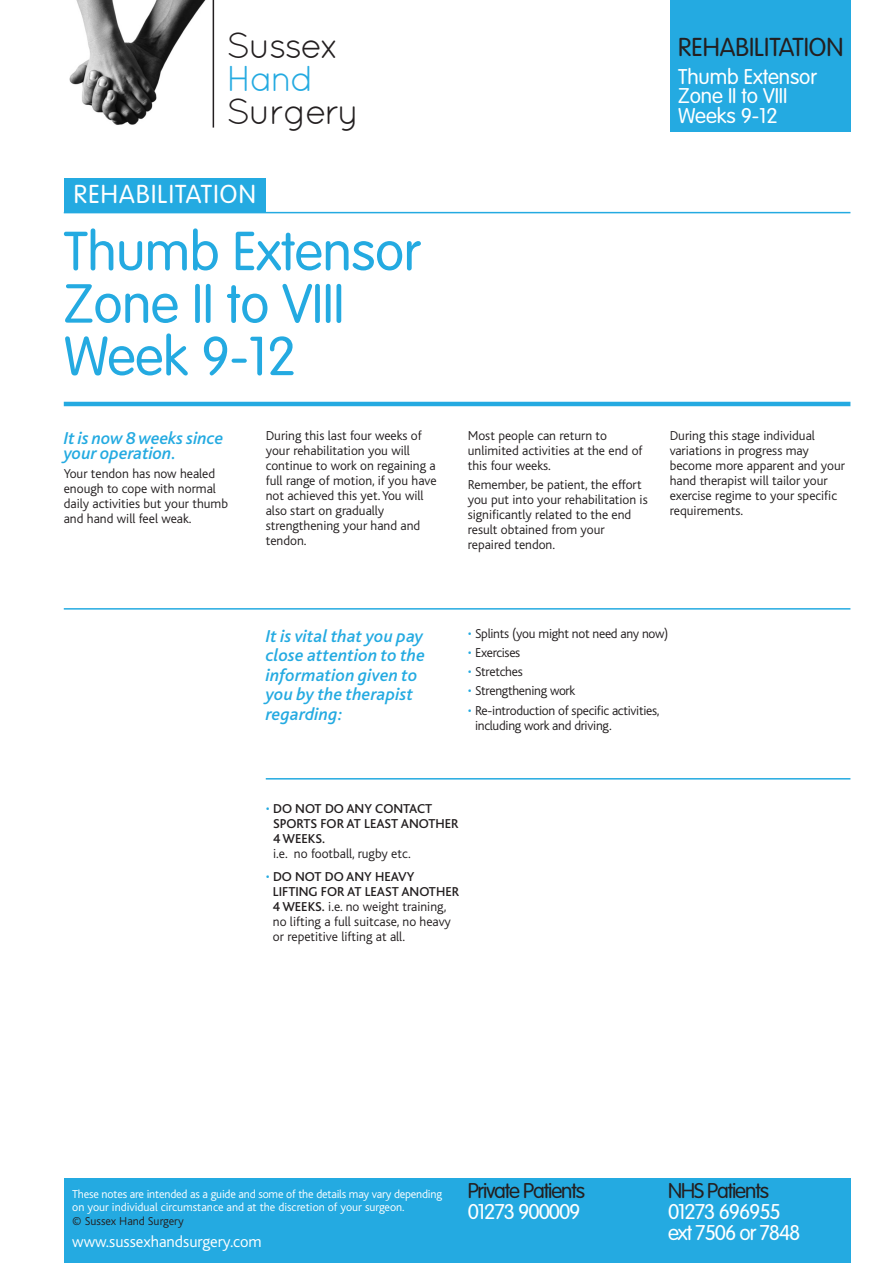
<style>
.page{position:relative;width:893px;height:1263px;background:#fff}
.page>*{position:absolute;margin:0;border:0;box-sizing:border-box;transform-origin:0 0}
.t1{font:300 54px/52.5px "VAG Rounded";letter-spacing:-.005em;color:#24aae1}
.t2{font:36px "Quicksand";letter-spacing:-.05em;color:#231f20}
.t3{font:36px "Quicksand";color:#24aae1}
.t4{font:300 25.5px "VAG Rounded";color:#231f20}
.t5{font:300 25.5px "VAG Rounded";letter-spacing:.05em;color:#fff}
.t6{font:300 21px/21px "VAG Rounded";letter-spacing:-.05em;color:#fff}
.t7{font:300 21px/19.5px "VAG Rounded";letter-spacing:-.005em;color:#fff}
.t8{font:300 21px "VAG Rounded";letter-spacing:-.05em;color:#231f20}
.t9{font:italic 500 18px/19.5px "Bliss";letter-spacing:.01em;color:#24aae1}
.t10{font:300 16.5px "Bliss";color:#fff}
.t11{font:300 13.5px/15px "Bliss";color:#231f20}
.t12{font:300 13.5px/15px "Bliss";letter-spacing:-.02em;color:#231f20}
.t13{font:500 13.5px/15px "Bliss";color:#231f20}
.t14{font:300 12px/13.5px "Bliss";letter-spacing:-.015em;color:#fff}
.t15{font:300 12px "Bliss";color:#231f20}
.s1{color:#24aae1}
.s2{font-weight:300;color:#24aae1}
.s3{font-weight:500}
</style>
<div class="page">
<img style="left:70px;top:0;width:143px;height:125px">
<hr style="left:213px;top:0;width:1px;height:128px;background:#231f20">
<hr style="left:64px;top:402px;width:786px;height:4px;background:#24aae1">
<hr style="left:64px;top:212px;width:786px;height:1px;background:#24aae1">
<hr style="left:64px;top:608px;width:786px;height:2px;background:#24aae1">
<hr style="left:266px;top:778px;width:584px;height:1px;background:#24aae1">
<div style="left:670px;top:0;width:180px;height:132px;background:#24aae1"></div>
<div style="left:64px;top:179px;width:202px;height:34px;background:#24aae1"></div>
<div style="left:64px;top:1178px;width:786px;height:85px;background:#24aae1"></div>
<h2 class="t2" style="left:227px;top:33px;width:115px">Sussex</h2>
<h2 class="t3" style="left:227px;top:66px;width:89px">Hand</h2>
<h2 class="t2" style="left:227px;top:99px;width:134px">Surgery</h2>
<h3 class="t5" style="left:74px;top:183px;width:183px">REHABILITATION</h3>
<h1 class="t1" style="left:64px;top:229px;width:358px">Thumb Extensor<br>Zone II to VIII<br>Week 9-12</h1>
<h3 class="t9" style="left:64px;top:433px;width:161px;line-height:15px">It is now 8 weeks since your operation.</h3>
<p class="t11" style="left:64px;top:467px;width:166px">Your tendon has now healed enough to cope with normal daily activities but your thumb and hand will feel weak.</p>
<p class="t11" style="left:266px;top:429px;width:172px">During this last four weeks of your rehabilitation you will continue to work on regaining a full range of motion, if you have not achieved this yet.You will also start on gradually strengthening your hand and tendon.</p>
<p class="t11" style="left:468px;top:429px;width:176px">Most people can return to unlimited activities at the end of this four weeks.</p>
<p class="t11" style="left:468px;top:478px;width:181px">Remember, be patient, the effort you put into your rehabilitation is significantly related to the end result obtained from your repaired tendon.</p>
<h3 class="t4" style="left:678px;top:36px;width:167px">REHABILITATION</h3>
<h3 class="t7" style="left:678px;top:68px;width:140px">Thumb Extensor<br>Zone II to VIII<br>Weeks 9-12</h3>
<p class="t11" style="left:670px;top:429px;width:177px">During this stage individual variations in progress may become more apparent and your hand therapist will tailor your exercise regime to your specific requirements.</p>
<h3 class="t9" style="left:266px;top:628px;width:161px">It is vital that you pay close attention to the information given to you by the therapist regarding:</h3>
<p class="t12" style="left:468px;top:627px;width:202px"><span class="s1">•</span> Splints (you might not need any now)</p>
<p class="t12" style="left:468px;top:646px;width:54px"><span class="s1">•</span> Exercises</p>
<p class="t12" style="left:468px;top:666px;width:57px"><span class="s1">•</span> Stretches</p>
<p class="t12" style="left:468px;top:685px;width:109px"><span class="s1">•</span> Strengthening work</p>
<p class="t12" style="left:475px;top:704px;width:186px;text-indent:-7px"><span class="s1">•</span> Re-introduction of specific activities, including work and driving.</p>
<p class="t13" style="left:273px;top:802px;width:187px;text-indent:-7px"><span class="s2">•</span> DO NOT DO ANY CONTACT<br>SPORTS FOR AT LEAST ANOTHER<br>4 WEEKS.</p>
<p class="t11" style="left:273px;top:847px;width:139px">i.e. no football, rugby etc.</p>
<p class="t11" style="left:273px;top:871px;width:188px;text-indent:-7px"><span class="s1">•</span> <span class="s3">DO NOT DO ANY HEAVY<br>LIFTING FOR AT LEAST ANOTHER<br>4 WEEKS.</span> i.e. no weight training, no lifting a full suitcase, no heavy or repetitive lifting at all.</p>
<p class="t14" style="left:72px;top:1188px;width:371px">These notes are intended as a guide and some of the details may vary depending on your individual circumstance and at the discretion of your surgeon.</p>
<p class="t15" style="left:72px;top:1217px;width:113px">© Sussex Hand Surgery</p>
<p class="t10" style="left:72px;top:1236px;width:191px">www.sussexhandsurgery.com</p>
<h3 class="t8" style="left:468px;top:1182px;width:119px">Private Patients</h3>
<h3 class="t6" style="left:468px;top:1203px;width:114px">01273 900009</h3>
<h3 class="t8" style="left:668px;top:1182px;width:103px">NHS Patients</h3>
<h3 class="t6" style="left:668px;top:1203px;width:134px">01273 696955 ext 7506 or 7848</h3>
</div>
